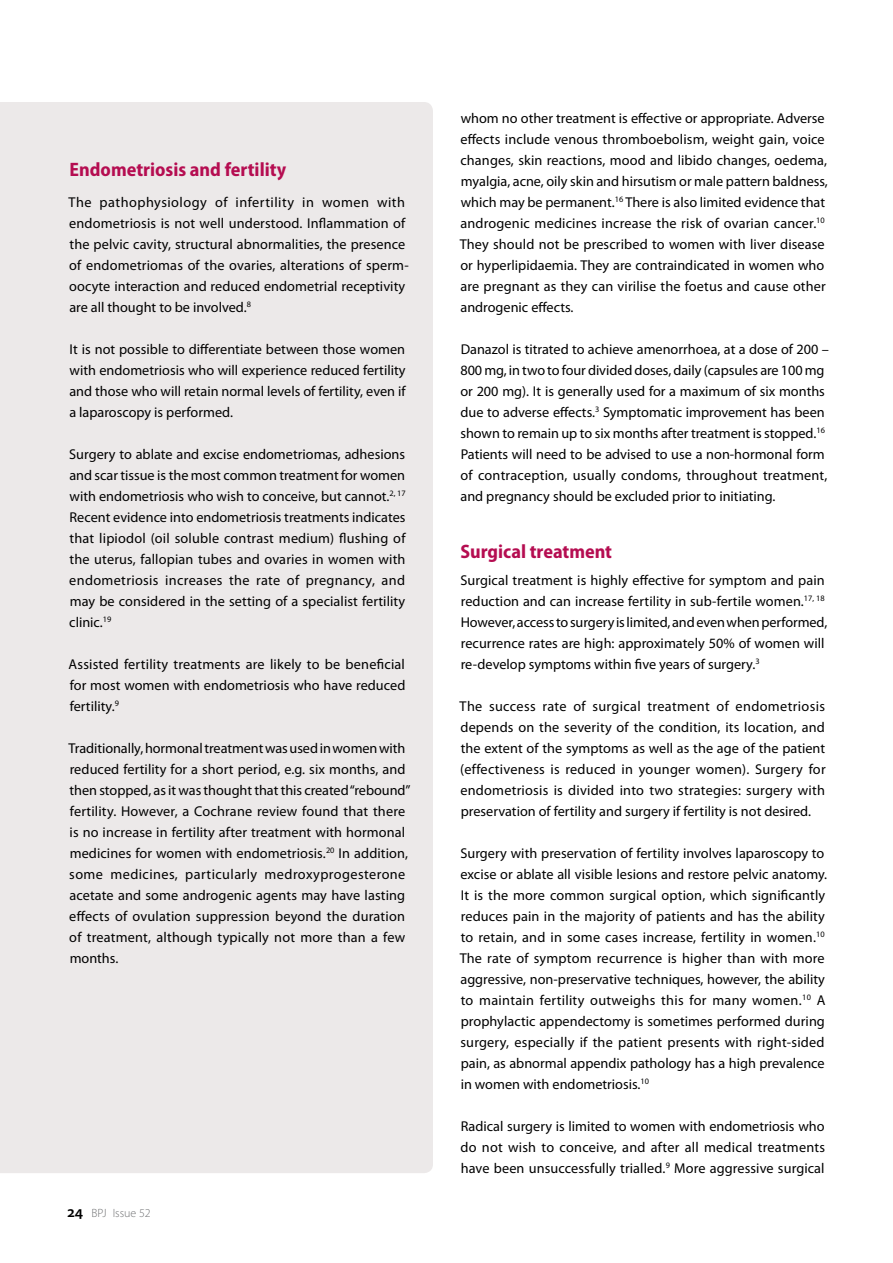
<style>
.page{position:relative;width:893px;height:1263px;background:#fff}
.page>*{position:absolute;margin:0;border:0;box-sizing:border-box;transform-origin:0 0}
.t1{font:700 semi-condensed 19.5px "Myriad Pro";color:#b50d51}
.t2{font:14.25px/21px "Myriad Pro";letter-spacing:.005em;color:#000}
.t3{font:300 12px "Myriad Pro";color:#707173}
.s1{font-weight:600;font-size:15.75px;color:#000}
</style>
<div class="page">
<div style="left:0;top:102px;width:433px;height:1071px;background:#ece9e9"></div>
<h1 class="t1" style="left:70px;top:159px;width:218px">Endometriosis and fertility</h1>
<p class="t2" style="left:69px;top:191px;width:342px">The pathophysiology of infertility in women with endometriosis is not well understood. Inflammation of the pelvic cavity, structural abnormalities, the presence of endometriomas of the ovaries, alterations of sperm&shy;oocyte interaction and reduced endometrial receptivity are all thought to be involved.<sup>8</sup></p>
<p class="t2" style="left:69px;top:338px;width:338px;text-align:justify">It is not possible to differentiate between those women with endometriosis who will experience reduced fertility and those who will retain normal levels of fertility, even if a laparoscopy is performed.</p>
<p class="t2" style="left:69px;top:444px;width:338px;text-align:justify">Surgery to ablate and excise endometriomas, adhesions and scar tissue is the most common treatment for women with endometriosis who wish to conceive, but cannot.<sup>2,</sup> <sup>17<br></sup>Recent evidence into endometriosis treatments indicates that lipiodol (oil soluble contrast medium) flushing of the uterus, fallopian tubes and ovaries in women with endometriosis increases the rate of pregnancy, and may be considered in the setting of a specialist fertility clinic.<sup>19</sup></p>
<p class="t2" style="left:69px;top:653px;width:338px;text-align:justify">Assisted fertility treatments are likely to be beneficial for most women with endometriosis who have reduced fertility.<sup>9</sup></p>
<p class="t2" style="left:69px;top:737px;width:344px">Traditionally, hormonal treatment was used in women with reduced fertility for a short period, e.g. six months, and then stopped, as it was thought that this created “rebound” fertility. However, a Cochrane review found that there is no increase in fertility after treatment with hormonal medicines for women with endometriosis.<sup>20</sup> In addition, some medicines, particularly medroxyprogesterone acetate and some androgenic agents may have lasting effects of ovulation suppression beyond the duration of treatment, although typically not more than a few months.</p>
<p class="t3" style="left:68px;top:1206px;width:85px"><span class="s1">24</span> BPJ Issue 52</p>
<p class="t2" style="left:460px;top:107px;width:370px">whom no other treatment is effective or appropriate. Adverse effects include venous thromboebolism, weight gain, voice changes, skin reactions, mood and libido changes, oedema, myalgia, acne, oily skin and hirsutism or male pattern baldness, which may be permanent.<sup>16</sup> There is also limited evidence that androgenic medicines increase the risk of ovarian cancer.<sup>10<br></sup>They should not be prescribed to women with liver disease or hyperlipidaemia. They are contraindicated in women who are pregnant as they can virilise the foetus and cause other androgenic effects.</p>
<p class="t2" style="left:460px;top:339px;width:370px">Danazol is titrated to achieve amenorrhoea, at a dose of 200 – 800 mg, in two to four divided doses, daily (capsules are 100 mg or 200 mg). It is generally used for a maximum of six months due to adverse effects.<sup>3</sup> Symptomatic improvement has been shown to remain up to six months after treatment is stopped.<sup>16<br></sup>Patients will need to be advised to use a non-hormonal form of contraception, usually condoms, throughout treatment, and pregnancy should be excluded prior to initiating.</p>
<h1 class="t1" style="left:460px;top:541px;width:153px">Surgical treatment</h1>
<p class="t2" style="left:460px;top:569px;width:369px">Surgical treatment is highly effective for symptom and pain reduction and can increase fertility in sub-fertile women.<sup>17,</sup> <sup>18<br></sup>However, access to surgery is limited, and even when performed, recurrence rates are high: approximately 50% of women will re-develop symptoms within five years of surgery.<sup>3</sup></p>
<p class="t2" style="left:460px;top:695px;width:367px;text-align:justify">The success rate of surgical treatment of endometriosis depends on the severity of the condition, its location, and the extent of the symptoms as well as the age of the patient (effectiveness is reduced in younger women). Surgery for endometriosis is divided into two strategies: surgery with preservation of fertility and surgery if fertility is not desired.</p>
<p class="t2" style="left:460px;top:843px;width:369px">Surgery with preservation of fertility involves laparoscopy to excise or ablate all visible lesions and restore pelvic anatomy.<br>It is the more common surgical option, which significantly reduces pain in the majority of patients and has the ability to retain, and in some cases increase, fertility in women.<sup>10<br></sup>The rate of symptom recurrence is higher than with more aggressive, non-preservative techniques, however, the ability to maintain fertility outweighs this for many women.<sup>10</sup> A prophylactic appendectomy is sometimes performed during surgery, especially if the patient presents with right-sided pain, as abnormal appendix pathology has a high prevalence in women with endometriosis.<sup>10</sup></p>
<p class="t2" style="left:460px;top:1115px;width:366px;text-align:justify">Radical surgery is limited to women with endometriosis who do not wish to conceive, and after all medical treatments have been unsuccessfully trialled.<sup>9</sup> More aggressive surgical</p>
</div>
